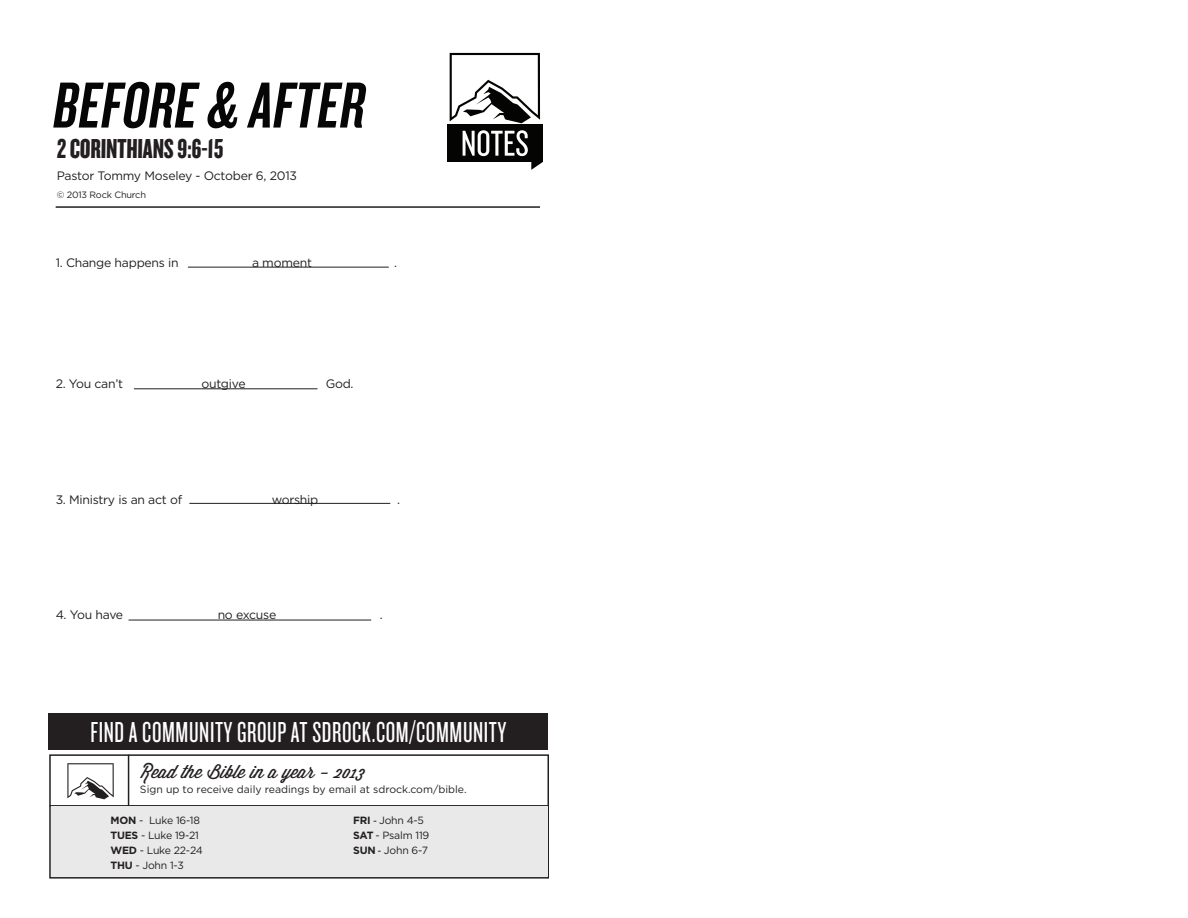
<style>
.page{position:relative;width:1188px;height:918px;background:#fff}
.page>*{position:absolute;margin:0;border:0;box-sizing:border-box;transform-origin:0 0}
.t1{font:italic 67.5px "Knockout HTF48 Featherweight";color:#070607}
.t2{font:30px "Knockout HTF27 Junior Bantamwt";letter-spacing:.02em;color:#fff}
.t3{font:28.5px "Knockout HTF68 Full Featherwt";color:#231f20}
.t4{font:18px "Wisdom Script";color:#231f20}
.t5{font:12.3px "Gotham HTF";letter-spacing:-.02em;color:#231f20}
.t6{font:10.5px "Gotham HTF";letter-spacing:-.02em;color:#231f20}
.t7{font:10.5px "Gotham HTF";color:#231f20}
.t8{font:9.15px "Gotham HTF";letter-spacing:-.02em;color:#231f20}
.s1{font-weight:700}
.s2{font-family:"Myriad Pro";font-weight:600}
</style>
<div class="page">
<svg style="left:450px;top:53px;width:90px;height:70px"></svg>
<hr style="left:56px;top:206px;width:484px;height:2px;background:#231f20">
<div style="left:49px;top:713px;width:499px;height:37px;background:#231f20"></div>
<div style="left:49px;top:754px;width:500px;height:125px;border:2px solid #231f20"></div>
<hr style="left:128px;top:755px;width:1px;height:51px;background:#231f20">
<hr style="left:50px;top:805px;width:498px;height:2px;background:#231f20">
<div style="left:51px;top:807px;width:497px;height:70px;background:#e9e9e9"></div>
<svg style="left:67px;top:763px;width:47px;height:36px"></svg>
<div style="left:447px;top:125px;width:96px;height:37px;background:#040503"></div>
<svg style="left:463px;top:130px;width:65px;height:26px"></svg>
<svg style="left:531px;top:162px;width:12px;height:8px"></svg>
<hr style="left:188px;top:267px;width:201px;height:1px;background:#231f20">
<hr style="left:189px;top:503px;width:201px;height:1px;background:#231f20">
<hr style="left:134px;top:388px;width:184px;height:1px;background:#231f20">
<hr style="left:129px;top:620px;width:242px;height:1px;background:#231f20">
<p class="t1" style="left:51px;top:71px;width:324px">BEFORE &amp; AFTER</p>
<p class="t3" style="left:57px;top:134px;width:169px">2 CORINTHIANS 9:6-15</p>
<p class="t5" style="left:57px;top:169px;width:242px">Pastor Tommy Moseley - October 6, 2013</p>
<p class="t8" style="left:57px;top:190px;width:91px">© 2013 Rock Church</p>
<p class="t5" style="left:56px;top:256px;width:125px">1. Change happens in</p>
<p class="t5" style="left:252px;top:256px;width:62px">a moment</p>
<p class="t5" style="left:394px;top:256px;width:5px">.</p>
<p class="t5" style="left:56px;top:377px;width:69px">2. You can’t</p>
<p class="t5" style="left:201px;top:377px;width:46px">outgive</p>
<p class="t5" style="left:326px;top:377px;width:29px">God.</p>
<p class="t5" style="left:56px;top:493px;width:128px">3. Ministry is an act of</p>
<p class="t5" style="left:272px;top:493px;width:48px">worship</p>
<p class="t5" style="left:397px;top:493px;width:5px">.</p>
<p class="t5" style="left:56px;top:608px;width:69px">4. You have</p>
<p class="t5" style="left:218px;top:608px;width:60px">no excuse</p>
<p class="t5" style="left:380px;top:608px;width:5px">.</p>
<p class="t2" style="left:91px;top:718px;width:417px">FIND A COMMUNITY GROUP AT SDROCK.COM/COMMUNITY</p>
<p class="t4" style="left:140px;top:758px;width:226px">Read the Bible in a year - 2013</p>
<p class="t7" style="left:140px;top:784px;width:328px">Sign up to receive daily readings by email at sdrock.com/bible.</p>
<p class="t6" style="left:110px;top:815px;width:91px"><span class="s1">MON</span> - Luke 16-18</p>
<p class="t6" style="left:110px;top:830px;width:90px"><span class="s1">TUES</span> - Luke 19-21</p>
<p class="t6" style="left:110px;top:845px;width:94px"><span class="s1">WED</span> - Luke 22-24</p>
<p class="t6" style="left:110px;top:860px;width:75px"><span class="s1">THU</span> - John 1-3</p>
<p class="t6" style="left:353px;top:815px;width:72px"><span class="s1">FRI</span> <span class="s2">-</span> John 4-5</p>
<p class="t6" style="left:353px;top:830px;width:78px"><span class="s1">SAT</span> - Psalm 119</p>
<p class="t6" style="left:353px;top:845px;width:76px"><span class="s1">SUN</span> <span class="s2">-</span> John 6-7</p>
</div>
